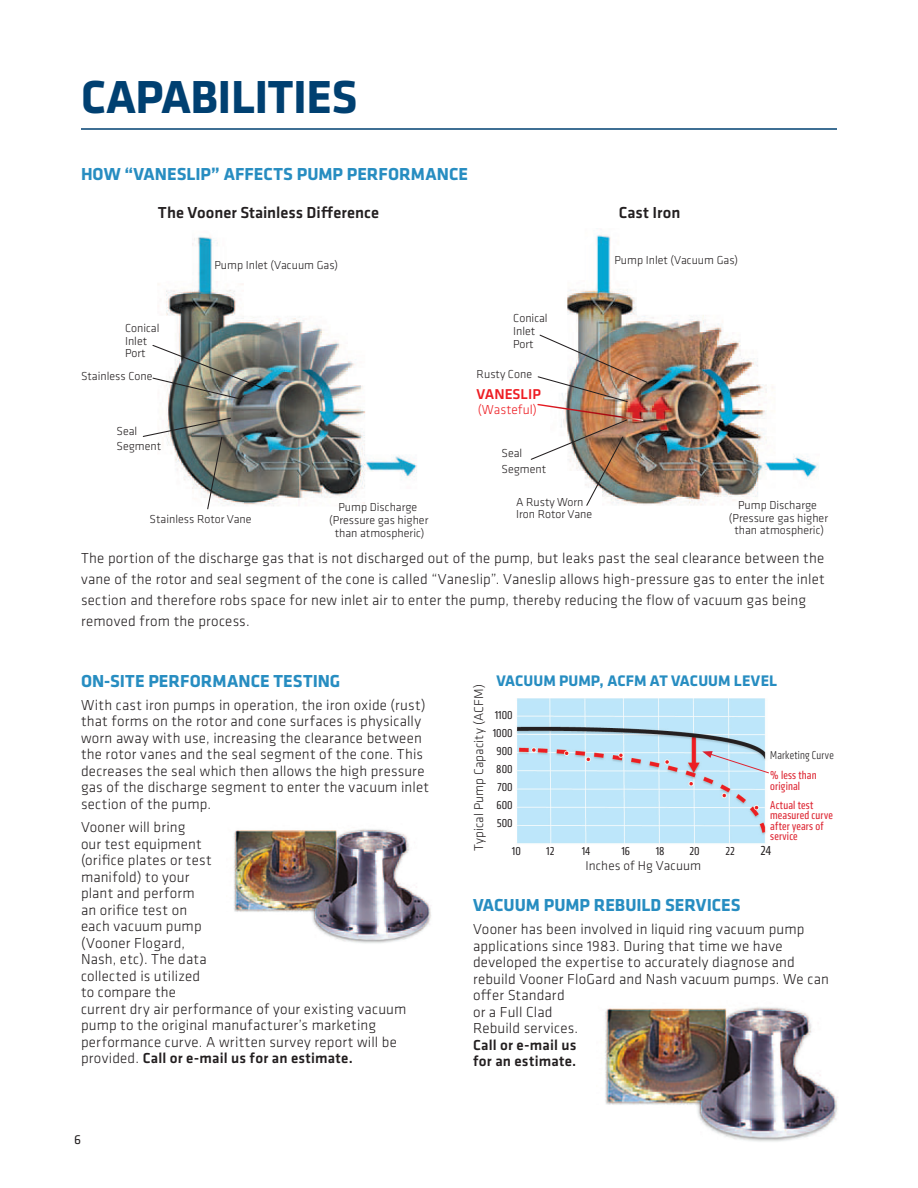
<style>
.page{position:relative;width:918px;height:1188px;background:#fff}
.page>*{position:absolute;margin:0;border:0;box-sizing:border-box;transform-origin:0 0}
.t1{font:700 48px "Klavika Basic";letter-spacing:-.01em;color:#004071}
.t2{font:700 18px "Klavika Basic";color:#278dc1}
.t3{font:500 16.5px "Klavika Basic";color:#231f20}
.t4{font:700 15.9px "Klavika Basic";color:#278dc1}
.t5{font:300 15px/16.5px "Klavika Basic";letter-spacing:.015em;color:#231f20}
.t6{font:500 15px/16.5px "Klavika Basic";letter-spacing:.01em;color:#231f20}
.t7{font:500 14.85px "Klavika Basic";color:#ee1d23}
.t8{font:300 13.5px "Klavika Basic";color:#ee1d23}
.t9{font:13.5px "Klavika Condensed";color:#231f20}
.t10{font:13.5px "Klavika Basic";color:#231f20}
.t11{font:300 13.2px "Klavika Basic";letter-spacing:.01em;color:#231f20}
.t12{font:300 12px/12.6px "Klavika Basic";color:#231f20}
.t13{font:11.85px/10.6px "Klavika Condensed";letter-spacing:.02em;color:#dd2431}
.t14{font:11.85px/18px "Klavika Condensed";color:#231f20;text-align:center}
.t15{font:300 11.85px "Klavika Condensed";letter-spacing:.02em;color:#231f20}
.s1{font-weight:500}
.s2{font-size:13.5px}
</style>
<div class="page">
<hr style="left:81px;top:128px;width:756px;height:2px;background:#004071">
<img style="left:158px;top:236px;width:259px;height:270px">
<img style="left:142px;top:344px;width:124px;height:166px">
<img style="left:567px;top:235px;width:252px;height:270px">
<img style="left:530px;top:334px;width:118px;height:172px">
<img style="left:516px;top:698px;width:250px;height:146px">
<svg style="left:702px;top:751px;width:67px;height:23px;background:#c3d8e9"></svg>
<img style="left:233px;top:829px;width:198px;height:115px">
<img style="left:605px;top:1007px;width:233px;height:135px">
<h1 class="t1" style="left:81px;top:62px;width:278px">CAPABILITIES</h1>
<p class="t2" style="left:81px;top:161px;width:389px">HOW “VANESLIP” AFFECTS PUMP PERFORMANCE</p>
<p class="t3" style="left:158px;top:202px;width:223px">The Vooner Stainless Difference</p>
<p class="t3" style="left:619px;top:202px;width:63px">Cast Iron</p>
<p class="t12" style="left:125px;top:322px;width:36px">Conical<br>Inlet<br>Port</p>
<p class="t12" style="left:81px;top:370px;width:73px">Stainless Cone</p>
<p class="t12" style="left:117px;top:423px;width:46px;line-height:15.5px">Seal<br>Segment</p>
<p class="t12" style="left:214px;top:258px;width:125px">Pump Inlet (Vacuum Gas)</p>
<p class="t12" style="left:150px;top:513px;width:103px">Stainless Rotor Vane</p>
<p class="t12" style="left:329px;top:501px;width:101px;text-align:center">Pump Discharge (Pressure gas higher than atmospheric)</p>
<p class="t12" style="left:513px;top:312px;width:36px">Conical<br>Inlet<br>Port</p>
<p class="t12" style="left:477px;top:367px;width:57px">Rusty Cone</p>
<p class="t7" style="left:477px;top:384px;width:66px">VANESLIP</p>
<p class="t8" style="left:478px;top:402px;width:60px">(Wasteful)</p>
<p class="t12" style="left:501px;top:445px;width:46px;line-height:15.5px">Seal<br>Segment</p>
<p class="t12" style="left:516px;top:495px;width:78px">A Rusty Worn<br>Iron Rotor Vane</p>
<p class="t12" style="left:614px;top:253px;width:125px">Pump Inlet (Vacuum Gas)</p>
<p class="t12" style="left:729px;top:499px;width:101px;text-align:center">Pump Discharge (Pressure gas higher than atmospheric)</p>
<p class="t5" style="left:81px;top:548px;width:745px;line-height:21px">The portion of the discharge gas that is not discharged out of the pump, but leaks past the seal clearance between the vane of the rotor and seal segment of the cone is called “Vaneslip”. Vaneslip allows high-pressure gas to enter the inlet section and therefore robs space for new inlet air to enter the pump, thereby reducing the flow of vacuum gas being removed from the process.</p>
<p class="t2" style="left:81px;top:668px;width:261px">ON-SITE PERFORMANCE TESTING</p>
<p class="t5" style="left:81px;top:696px;width:350px">With cast iron pumps in operation, the iron oxide (rust) that forms on the rotor and cone surfaces is physically worn away with use, increasing the clearance between the rotor vanes and the seal segment of the cone. This decreases the seal which then allows the high pressure gas of the discharge segment to enter the vacuum inlet section of the pump.</p>
<p class="t5" style="left:81px;top:819px;width:327px">Vooner will bring<br>our test equipment<br>(orifice plates or test<br>manifold) to your<br>plant and perform<br>an orifice test on<br>each vacuum pump<br>(Vooner Flogard,<br>Nash, etc). The data<br>collected is utilized<br>to compare the<br>current dry air performance of your existing vacuum pump to the original manufacturer’s marketing performance curve. A written survey report will be provided. <span class="s1">Call or e-mail us for an estimate.</span></p>
<p class="t10" style="left:74px;top:1131px;width:8px">6</p>
<p class="t4" style="left:496px;top:670px;width:282px">VACUUM PUMP, ACFM AT VACUUM LEVEL</p>
<p class="t11" style="left:471px;top:851px;width:168px;rotate:-90deg">Typical Pump Capacity (ACFM)</p>
<p class="t14" style="left:493px;top:707px;width:21px">1100<br>1000<br>900<br>800<br>700<br>600<br>500</p>
<p class="t15" style="left:770px;top:748px;width:65px">Marketing Curve</p>
<p class="t13" style="left:770px;top:770px;width:48px">% less than original</p>
<p class="t13" style="left:770px;top:799px;width:64px">Actual test measured curve after years of service</p>
<p class="t14" style="left:512px;top:842px;width:10px">10</p>
<p class="t14" style="left:546px;top:842px;width:10px">12</p>
<p class="t14" style="left:582px;top:842px;width:10px">14</p>
<p class="t14" style="left:621px;top:842px;width:10px">16</p>
<p class="t14" style="left:656px;top:842px;width:10px">18</p>
<p class="t14" style="left:689px;top:842px;width:12px">20</p>
<p class="t14" style="left:726px;top:842px;width:11px">22</p>
<p class="t9" style="left:761px;top:842px;width:12px">24</p>
<p class="t11" style="left:586px;top:858px;width:117px">Inches of Hg <span class="s2">Vacuum</span></p>
<p class="t2" style="left:473px;top:892px;width:269px">VACUUM PUMP REBUILD SERVICES</p>
<p class="t5" style="left:473px;top:921px;width:357px">Vooner has been involved in liquid ring vacuum pump applications since 1983. During that time we have developed the expertise to accurately diagnose and rebuild Vooner FloGard and Nash vacuum pumps. We can offer Standard<br>or a Full Clad<br>Rebuild services.</p>
<p class="t6" style="left:473px;top:1036px;width:105px">Call or e-mail us for an estimate.</p>
</div>
